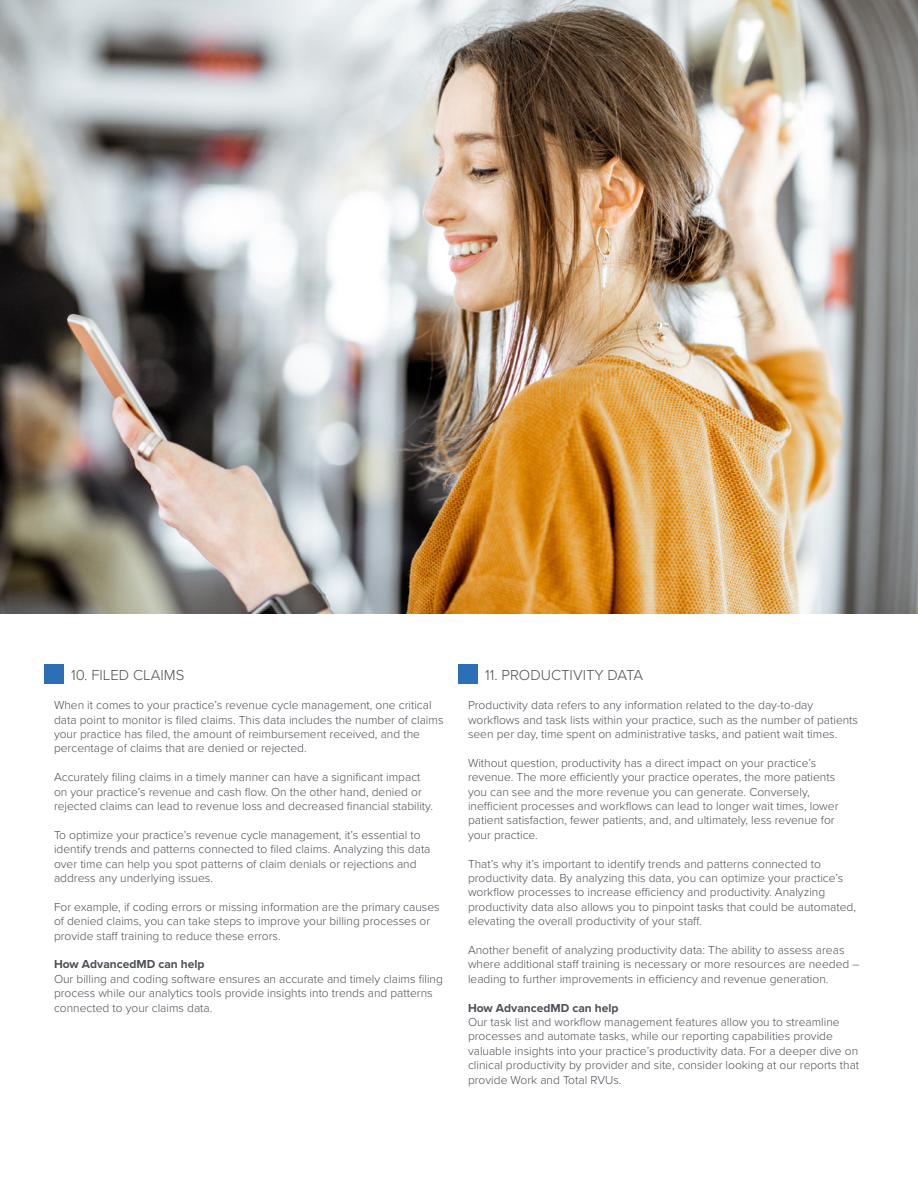
<style>
.page{position:relative;width:918px;height:1188px;background:#fff}
.page>*{position:absolute;margin:0;border:0;box-sizing:border-box;transform-origin:0 0}
.t1{font:300 15px "Proxima Nova";color:#4b4f55}
.t2{font:300 12px/14.4px "Proxima Nova";color:#4b4f55}
.t3{font:700 12px "Proxima Nova";color:#4b4f55}
</style>
<div class="page">
<img style="left:0;top:0;width:918px;height:613px">
<div style="left:44px;top:664px;width:20px;height:20px;background:#2d6fb7"></div>
<div style="left:458px;top:664px;width:20px;height:20px;background:#2d6fb7"></div>
<p class="t1" style="left:71px;top:664px;width:115px">10. FILED CLAIMS</p>
<p class="t2" style="left:54px;top:697px;width:391px">When it comes to your practice’s revenue cycle management, one critical data point to monitor is filed claims. This data includes the number of claims your practice has filed, the amount of reimbursement received, and the percentage of claims that are denied or rejected.</p>
<p class="t2" style="left:54px;top:769px;width:380px">Accurately filing claims in a timely manner can have a significant impact on your practice’s revenue and cash flow. On the other hand, denied or rejected claims can lead to revenue loss and decreased financial stability.</p>
<p class="t2" style="left:54px;top:827px;width:378px">To optimize your practice’s revenue cycle management, it’s essential to identify trends and patterns connected to filed claims. Analyzing this data over time can help you spot patterns of claim denials or rejections and address any underlying issues.</p>
<p class="t2" style="left:54px;top:899px;width:387px">For example, if coding errors or missing information are the primary causes of denied claims, you can take steps to improve your billing processes or provide staff training to reduce these errors.</p>
<p class="t3" style="left:54px;top:955px;width:152px">How AdvancedMD can help</p>
<p class="t2" style="left:54px;top:971px;width:390px">Our billing and coding software ensures an accurate and timely claims filing process while our analytics tools provide insights into trends and patterns connected to your claims data.</p>
<p class="t1" style="left:485px;top:664px;width:160px">11. PRODUCTIVITY DATA</p>
<p class="t2" style="left:468px;top:697px;width:392px">Productivity data refers to any information related to the day-to-day workflows and task lists within your practice, such as the number of patients seen per day, time spent on administrative tasks, and patient wait times.</p>
<p class="t2" style="left:468px;top:755px;width:372px">Without question, productivity has a direct impact on your practice’s revenue. The more efficiently your practice operates, the more patients you can see and the more revenue you can generate. Conversely, inefficient processes and workflows can lead to longer wait times, lower patient satisfaction, fewer patients, and, and ultimately, less revenue for your practice.</p>
<p class="t2" style="left:468px;top:856px;width:390px">That’s why it’s important to identify trends and patterns connected to productivity data. By analyzing this data, you can optimize your practice’s workflow processes to increase efficiency and productivity. Analyzing productivity data also allows you to pinpoint tasks that could be automated, elevating the overall productivity of your staff.</p>
<p class="t2" style="left:468px;top:942px;width:393px">Another benefit of analyzing productivity data: The ability to assess areas where additional staff training is necessary or more resources are needed – leading to further improvements in efficiency and revenue generation.</p>
<p class="t3" style="left:468px;top:999px;width:152px">How AdvancedMD can help</p>
<p class="t2" style="left:468px;top:1014px;width:393px">Our task list and workflow management features allow you to streamline processes and automate tasks, while our reporting capabilities provide valuable insights into your practice’s productivity data. For a deeper dive on clinical productivity by provider and site, consider looking at our reports that provide Work and Total RVUs.</p>
</div>
